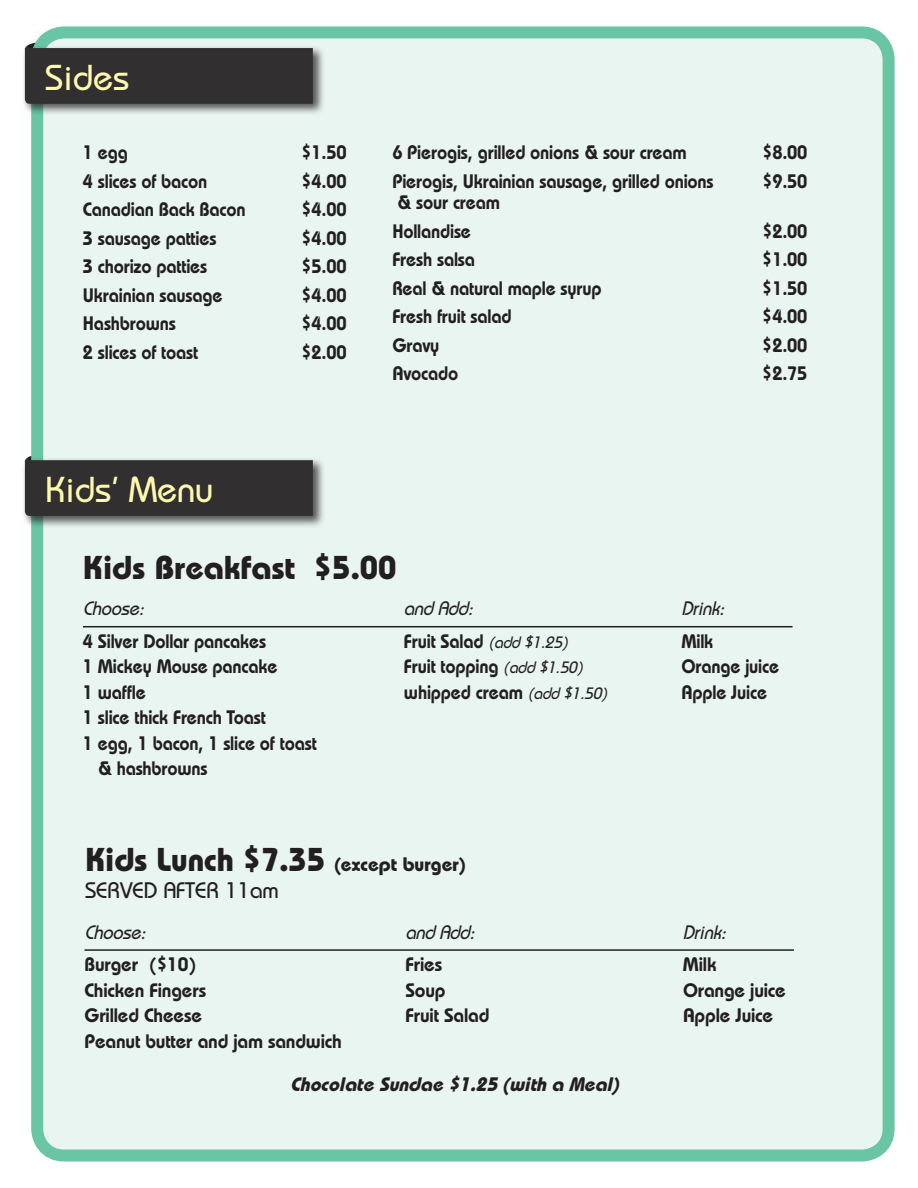
<style>
.page{position:relative;width:918px;height:1188px;background:#fff}
.page>*{position:absolute;margin:0;border:0;box-sizing:border-box;transform-origin:0 0}
.t1{font:500 36px "Bauhaus";color:#fff8ae}
.t2{font:700 33px "Bauhaus";color:#231f20}
.t3{font:500 22.5px "Bauhaus";color:#231f20}
.t4{font:600 19.5px/28.5px "Bauhaus";letter-spacing:-.01em;color:#231f20;scale:.94 1}
.t5{font:600 19.5px "Bauhaus";letter-spacing:-.01em;color:#231f20}
.t6{font:italic 500 19.5px "Bauhaus";color:#231f20;scale:.94 1}
.t7{font:italic 700 19.5px "Bauhaus";color:#231f20}
.s1{font-weight:500;font-style:italic;font-size:16.5px}
.s2{font-size:19.5px}
</style>
<div class="page">
<div style="left:37px;top:32px;width:852px;height:1124px;background:#e9f5f0;border-radius:27px"></div>
<div style="left:31px;top:26px;width:864px;height:1136px;border:12px solid #69c5a3;border-radius:27px"></div>
<div style="left:22px;top:457px;width:303px;height:71px;background:#231f20;opacity:.75"></div>
<svg style="left:25px;top:454px;width:288px;height:62px;background:#424242"></svg>
<div style="left:22px;top:45px;width:303px;height:71px;background:#231f20;opacity:.75"></div>
<svg style="left:25px;top:42px;width:288px;height:62px;background:#414141"></svg>
<hr style="left:83px;top:626px;width:710px;height:1px;background:#231f20">
<hr style="left:84px;top:949px;width:710px;height:2px;background:#231f20">
<h1 class="t1" style="left:45px;top:56px;width:86px">Sides</h1>
<p class="t4" style="left:83px;top:138px;width:50px">1 egg</p>
<p class="t4" style="left:301px;top:138px;width:50px">$1.50</p>
<p class="t4" style="left:83px;top:166px;width:134px">4 slices of bacon</p>
<p class="t4" style="left:301px;top:166px;width:50px">$4.00</p>
<p class="t4" style="left:83px;top:195px;width:175px">Canadian Back Bacon</p>
<p class="t4" style="left:301px;top:195px;width:50px">$4.00</p>
<p class="t4" style="left:83px;top:223px;width:144px">3 sausage patties</p>
<p class="t4" style="left:301px;top:223px;width:50px">$4.00</p>
<p class="t4" style="left:83px;top:252px;width:134px">3 chorizo patties</p>
<p class="t4" style="left:301px;top:252px;width:50px">$5.00</p>
<p class="t4" style="left:83px;top:280px;width:150px">Ukrainian sausage</p>
<p class="t4" style="left:301px;top:280px;width:50px">$4.00</p>
<p class="t4" style="left:83px;top:309px;width:101px">Hashbrowns</p>
<p class="t4" style="left:301px;top:309px;width:50px">$4.00</p>
<p class="t4" style="left:83px;top:337px;width:124px">2 slices of toast</p>
<p class="t4" style="left:301px;top:337px;width:50px">$2.00</p>
<h1 class="t1" style="left:45px;top:468px;width:170px">Kids’ Menu</h1>
<p class="t4" style="left:392px;top:138px;width:315px">6 Pierogis, grilled onions &amp; sour cream</p>
<p class="t4" style="left:762px;top:138px;width:50px">$8.00</p>
<p class="t4" style="left:392px;top:166px;width:343px">Pierogis, Ukrainian sausage, grilled onions</p>
<p class="t4" style="left:762px;top:166px;width:50px">$9.50</p>
<p class="t4" style="left:392px;top:188px;width:116px">&amp; sour cream<br>Hollandise</p>
<p class="t4" style="left:762px;top:217px;width:50px">$2.00</p>
<p class="t4" style="left:392px;top:245px;width:89px">Fresh salsa</p>
<p class="t4" style="left:762px;top:245px;width:50px">$1.00</p>
<p class="t4" style="left:392px;top:274px;width:224px">Real &amp; natural maple syrup</p>
<p class="t4" style="left:762px;top:274px;width:50px">$1.50</p>
<p class="t4" style="left:392px;top:302px;width:128px">Fresh fruit salad</p>
<p class="t4" style="left:762px;top:302px;width:50px">$4.00</p>
<p class="t4" style="left:392px;top:331px;width:52px">Gravy</p>
<p class="t4" style="left:762px;top:331px;width:50px">$2.00</p>
<p class="t4" style="left:392px;top:359px;width:72px">Avocado</p>
<p class="t4" style="left:762px;top:359px;width:50px">$2.75</p>
<h2 class="t2" style="left:83px;top:548px;width:315px">Kids Breakfast $5.00</h2>
<p class="t6" style="left:83px;top:597px;width:72px">Choose:</p>
<p class="t6" style="left:404px;top:597px;width:80px">and Add:</p>
<p class="t6" style="left:681px;top:597px;width:52px">Drink:</p>
<p class="t4" style="left:83px;top:626px;width:196px">4 Silver Dollar pancakes</p>
<p class="t4" style="left:404px;top:626px;width:180px">Fruit Salad <span class="s1">(add $1.25)</span></p>
<p class="t4" style="left:681px;top:626px;width:36px">Milk</p>
<p class="t4" style="left:83px;top:652px;width:209px">1 Mickey Mouse pancake</p>
<p class="t4" style="left:404px;top:652px;width:196px">Fruit topping <span class="s1">(add $1.50)</span></p>
<p class="t4" style="left:681px;top:652px;width:106px">Orange juice</p>
<p class="t4" style="left:83px;top:677px;width:69px">1 waffle</p>
<p class="t4" style="left:404px;top:677px;width:222px">whipped cream <span class="s1">(add $1.50)</span></p>
<p class="t4" style="left:681px;top:677px;width:93px">Apple Juice</p>
<p class="t4" style="left:83px;top:703px;width:196px">1 slice thick French Toast</p>
<p class="t4" style="left:83px;top:728px;width:250px">1 egg, 1 bacon, 1 slice of toast</p>
<p class="t4" style="left:98px;top:754px;width:119px">&amp; hashbrowns</p>
<h2 class="t2" style="left:85px;top:839px;width:382px">Kids Lunch $7.35 <span class="s2">(except burger)</span></h2>
<p class="t3" style="left:85px;top:877px;width:195px">SERVED AFTER 11am</p>
<p class="t6" style="left:84px;top:920px;width:72px">Choose:</p>
<p class="t6" style="left:405px;top:920px;width:80px">and Add:</p>
<p class="t6" style="left:683px;top:920px;width:52px">Drink:</p>
<p class="t5" style="left:84px;top:953px;width:114px">Burger ($10)</p>
<p class="t5" style="left:405px;top:953px;width:38px">Fries</p>
<p class="t5" style="left:683px;top:953px;width:35px">Milk</p>
<p class="t5" style="left:84px;top:978px;width:123px">Chicken Fingers</p>
<p class="t5" style="left:406px;top:978px;width:42px">Soup</p>
<p class="t5" style="left:683px;top:978px;width:105px">Orange juice</p>
<p class="t5" style="left:85px;top:1004px;width:119px">Grilled Cheese</p>
<p class="t5" style="left:406px;top:1004px;width:85px">Fruit Salad</p>
<p class="t5" style="left:683px;top:1004px;width:92px">Apple Juice</p>
<p class="t5" style="left:85px;top:1029px;width:259px">Peanut butter and jam sandwich</p>
<p class="t7" style="left:290px;top:1072px;width:330px">Chocolate Sundae $1.25 (with a Meal)</p>
</div>
